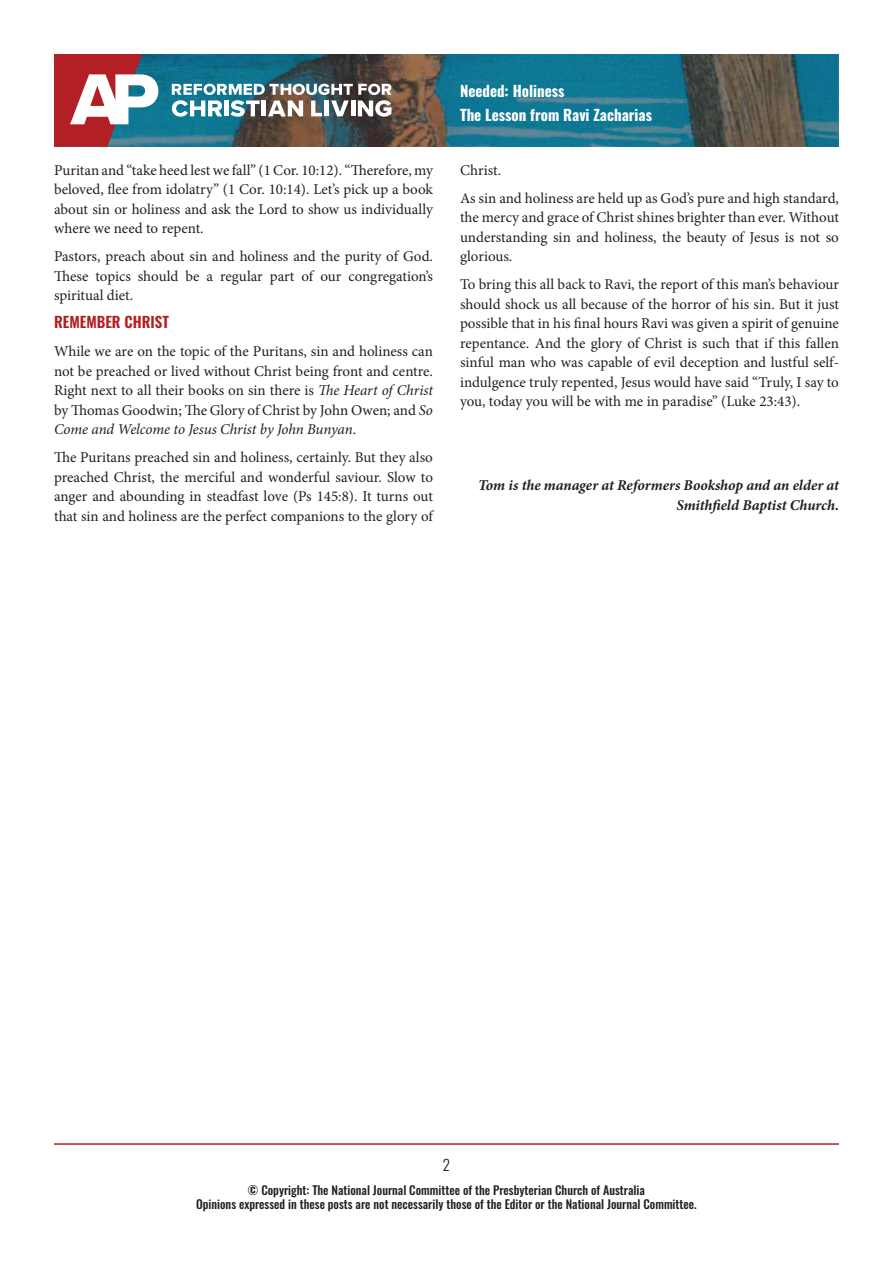
<style>
.page{position:relative;width:893px;height:1263px;background:#fff}
.page>*{position:absolute;margin:0;border:0;box-sizing:border-box;transform-origin:0 0}
.t1{font:15px/19.5px "Minion Pro";letter-spacing:-.005em;color:#231f20;text-align:justify}
.t2{font:italic 700 15px/19.5px "Minion Pro";letter-spacing:-.005em;color:#231f20;text-align:right}
.Header_Next_pages{font:700 15px "Oswald";color:#fff}
.t3{font:600 15px "Oswald";color:#b12023}
.t4{font:300 15px "Oswald";color:#231f20}
.t5{font:500 12px "Oswald";color:#231f20}
.s1{font-style:italic}
</style>
<div class="page">
<img style="left:158px;top:54px;width:681px;height:93px">
<svg style="left:54px;top:54px;width:104px;height:93px"></svg>
<img style="left:172px;top:84px;width:219px;height:33px">
<hr style="left:54px;top:1143px;width:785px;height:2px;background:#b12023">
<p class="t1" style="left:54px;top:160px;width:381px">Puritan and “take heed lest we fall” (1 Cor. 10:12). “Therefore, my beloved, flee from idolatry” (1 Cor. 10:14). Let’s pick up a book about sin or holiness and ask the Lord to show us individually where we need to repent.</p>
<p class="t1" style="left:54px;top:247px;width:380px">Pastors, preach about sin and holiness and the purity of God.<br>These topics should be a regular part of our congregation’s spiritual diet.</p>
<p class="t3" style="left:54px;top:314px;width:116px">REMEMBER CHRIST</p>
<p class="t1" style="left:54px;top:342px;width:380px">While we are on the topic of the Puritans, sin and holiness can not be preached or lived without Christ being front and centre.<br>Right next to all their books on sin there is <span class="s1">The Heart of Christ </span>by Thomas Goodwin; The Glory of Christ by John Owen; and <span class="s1">So Come and Welcome to Jesus Christ by John Bunyan</span>.</p>
<p class="t1" style="left:54px;top:448px;width:380px">The Puritans preached sin and holiness, certainly. But they also preached Christ, the merciful and wonderful saviour. Slow to anger and abounding in steadfast love (Ps 145:8). It turns out that sin and holiness are the perfect companions to the glory of</p>
<p class="Header_Next_pages" style="left:460px;top:83px;width:106px">Needed: Holiness</p>
<p class="Header_Next_pages" style="left:460px;top:107px;width:194px">The Lesson from Ravi Zacharias</p>
<p class="t1" style="left:460px;top:160px;width:43px">Christ.</p>
<p class="t1" style="left:460px;top:188px;width:381px">As sin and holiness are held up as God’s pure and high standard, the mercy and grace of Christ shines brighter than ever. Without understanding sin and holiness, the beauty of Jesus is not so glorious.</p>
<p class="t1" style="left:460px;top:275px;width:381px">To bring this all back to Ravi, the report of this man’s behaviour should shock us all because of the horror of his sin. But it just possible that in his final hours Ravi was given a spirit of genuine repentance. And the glory of Christ is such that if this fallen sinful man who was capable of evil deception and lustful self&shy;indulgence truly repented, Jesus would have said “Truly, I say to you, today you will be with me in paradise” (Luke 23:43).</p>
<p class="t2" style="left:478px;top:475px;width:362px">Tom is the manager at Reformers Bookshop and an elder at<br>Smithfield Baptist Church.</p>
<p class="t4" style="left:443px;top:1152px;width:9px">2</p>
<p class="t5" style="left:248px;top:1183px;width:398px">© Copyright: The National Journal Committee of the Presbyterian Church of Australia</p>
<p class="t5" style="left:196px;top:1198px;width:502px">Opinions expressed in these posts are not necessarily those of the Editor or the National Journal Committee.</p>
</div>
